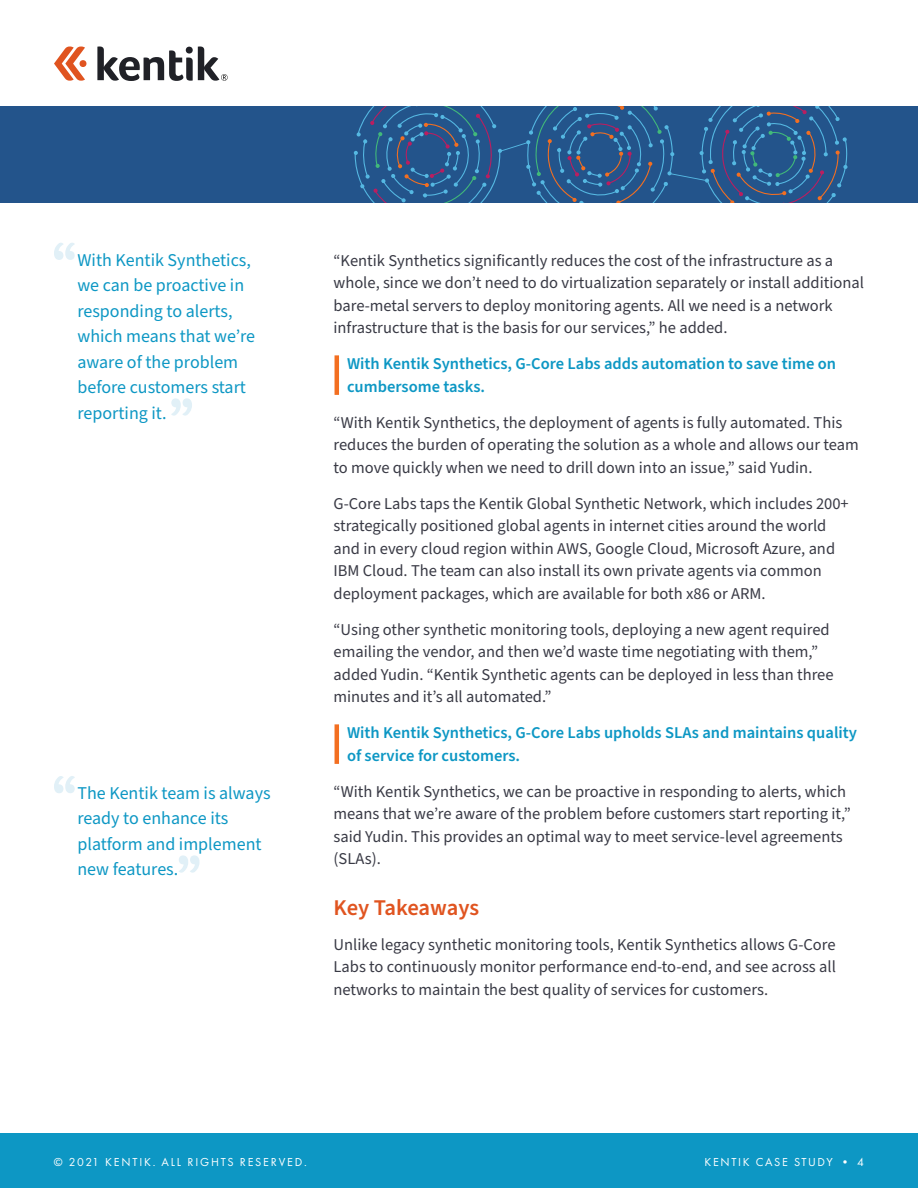
<style>
.page{position:relative;width:918px;height:1188px;background:#fff}
.page>*{position:absolute;margin:0;border:0;box-sizing:border-box;transform-origin:0 0}
.t1{font:600 22.5px "Source Sans Pro";letter-spacing:-.005em;color:#e05420}
.t2{font:18px/25.5px "Source Sans Pro";color:#0d97c4}
.t3{font:16.5px/22.5px "Source Sans Pro";color:#393a45}
.t4{font:600 16.5px/22.5px "Source Sans Pro";color:#0d97c4}
.t5{font:12px "Futura PT";letter-spacing:.15em;color:#fff}
</style>
<div class="page">
<div style="left:0;top:106px;width:918px;height:96px;background:#23548b"></div>
<svg style="left:354px;top:106px;width:494px;height:96px"></svg>
<div style="left:0;top:1134px;width:918px;height:54px;background:#0d97c4"></div>
<hr style="left:335px;top:355px;width:4px;height:40px;background:#f36f21">
<hr style="left:335px;top:724px;width:4px;height:40px;background:#f36f21">
<svg style="left:171px;top:398px;width:21px;height:18px"></svg>
<svg style="left:54px;top:243px;width:21px;height:17px"></svg>
<svg style="left:179px;top:855px;width:20px;height:18px"></svg>
<svg style="left:54px;top:776px;width:21px;height:17px"></svg>
<svg style="left:54px;top:47px;width:32px;height:34px"></svg>
<svg style="left:97px;top:46px;width:131px;height:35px"></svg>
<p class="t2" style="left:77px;top:247px;width:179px">With Kentik Synthetics, we can be proactive in responding to alerts, which means that we’re aware of the problem before customers start reporting it.</p>
<p class="t2" style="left:77px;top:781px;width:195px">The Kentik team is always ready to enhance its platform and implement new features.</p>
<p class="t3" style="left:334px;top:249px;width:532px">“Kentik Synthetics significantly reduces the cost of the infrastructure as a whole, since we don’t need to do virtualization separately or install additional bare-metal servers to deploy monitoring agents. All we need is a network infrastructure that is the basis for our services,” he added.</p>
<p class="t4" style="left:347px;top:353px;width:491px">With Kentik Synthetics, G-Core Labs adds automation to save time on cumbersome tasks.</p>
<p class="t3" style="left:334px;top:411px;width:527px">“With Kentik Synthetics, the deployment of agents is fully automated. This reduces the burden of operating the solution as a whole and allows our team to move quickly when we need to drill down into an issue,” said Yudin.</p>
<p class="t3" style="left:334px;top:492px;width:517px">G-Core Labs taps the Kentik Global Synthetic Network, which includes 200+ strategically positioned global agents in internet cities around the world and in every cloud region within AWS, Google Cloud, Microsoft Azure, and IBM Cloud. The team can also install its own private agents via common deployment packages, which are available for both x86 or ARM.</p>
<p class="t3" style="left:334px;top:618px;width:502px">“Using other synthetic monitoring tools, deploying a new agent required emailing the vendor, and then we’d waste time negotiating with them,” added Yudin. “Kentik Synthetic agents can be deployed in less than three minutes and it’s all automated.”</p>
<p class="t4" style="left:347px;top:722px;width:511px">With Kentik Synthetics, G-Core Labs upholds SLAs and maintains quality of service for customers.</p>
<p class="t3" style="left:334px;top:780px;width:519px">“With Kentik Synthetics, we can be proactive in responding to alerts, which means that we’re aware of the problem before customers start reporting it,” said Yudin. This provides an optimal way to meet service-level agreements (SLAs).</p>
<h1 class="t1" style="left:334px;top:893px;width:147px">Key Takeaways</h1>
<p class="t3" style="left:334px;top:934px;width:504px;text-align:justify">Unlike legacy synthetic monitoring tools, Kentik Synthetics allows G-Core Labs to continuously monitor performance end-to-end, and see across all networks to maintain the best quality of services for customers.</p>
<p class="t5" style="left:54px;top:1155px;width:254px">© 2021 KENTIK. ALL RIGHTS RESERVED.</p>
<p class="t5" style="left:705px;top:1155px;width:161px">KENTIK CASE STUDY • 4</p>
</div>
